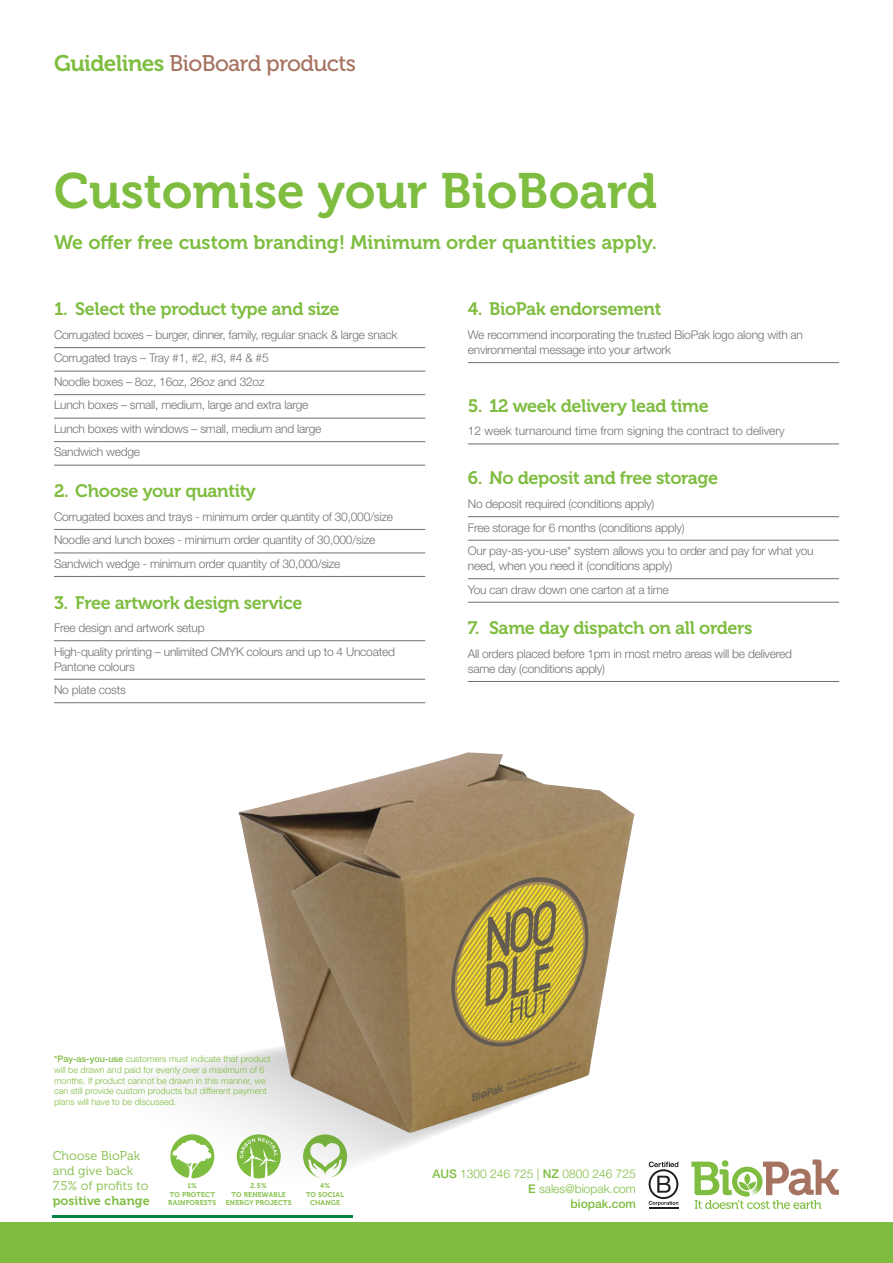
<style>
.page{position:relative;width:893px;height:1263px;background:#fff}
.page>*{position:absolute;margin:0;border:0;box-sizing:border-box;transform-origin:0 0}
.Page_header{font:49.5px "Museo 700";color:#7fbd41}
.t1{font:22.5px "Museo 500";letter-spacing:-.025em;color:#a67361}
.Dark_green_subheader{font:19.5px "Museo 700";color:#7fbd41}
.Sub_subheader{font:18px "Museo 700";letter-spacing:-.02em;color:#7fbd41}
.t2{font:12.6px/15.1px "Museo 300";letter-spacing:.01em;color:#7fbd41}
.t3{font:12.6px "Museo 700";letter-spacing:.01em;color:#7fbd41}
.Custom_branding_copy{font:300 12px/15px "Helvetica Neue LT Pro";letter-spacing:-.02em;color:#707171}
.t4{font:300 12px/15px "Helvetica Neue LT Pro";color:#7fbd41;text-align:right}
.Custom_branding_copy-2{font:300 12px "Helvetica Neue LT Pro";color:#707171}
.t5{font:300 9px/10.8px "Helvetica Neue LT Pro";color:#7fbd41}
.t6{font:6.9px/8.2px "Museo 700";letter-spacing:.03em;color:#7fbd41;text-align:center}
.s1{font-family:"Museo 700";color:#7fbd41}
.s2{font-weight:500}
</style>
<div class="page">
<div style="left:0;top:1222px;width:893px;height:41px;background:#7fbd41"></div>
<svg style="left:691px;top:1159px;width:148px;height:50px"></svg>
<hr style="left:649px;top:1207px;width:29px;height:2px;background:#231f20">
<svg style="left:649px;top:1161px;width:30px;height:45px"></svg>
<hr style="left:53px;top:1216px;width:300px;height:2px;background:#038445">
<hr style="left:54px;top:347px;width:371px;height:1px;background:#707171">
<hr style="left:54px;top:371px;width:371px;height:1px;background:#707171">
<hr style="left:54px;top:394px;width:371px;height:1px;background:#707171">
<hr style="left:54px;top:418px;width:371px;height:1px;background:#707171">
<hr style="left:54px;top:441px;width:371px;height:1px;background:#707171">
<hr style="left:54px;top:465px;width:371px;height:1px;background:#707171">
<hr style="left:54px;top:529px;width:371px;height:1px;background:#707171">
<hr style="left:54px;top:553px;width:371px;height:1px;background:#707171">
<hr style="left:54px;top:576px;width:371px;height:1px;background:#707171">
<hr style="left:54px;top:640px;width:371px;height:1px;background:#707171">
<hr style="left:54px;top:679px;width:371px;height:1px;background:#707171">
<hr style="left:54px;top:702px;width:371px;height:1px;background:#707171">
<hr style="left:468px;top:362px;width:371px;height:1px;background:#707171">
<hr style="left:468px;top:444px;width:371px;height:1px;background:#707171">
<hr style="left:468px;top:516px;width:371px;height:1px;background:#707171">
<hr style="left:468px;top:540px;width:371px;height:1px;background:#707171">
<hr style="left:468px;top:578px;width:371px;height:1px;background:#707171">
<hr style="left:468px;top:602px;width:371px;height:1px;background:#707171">
<hr style="left:468px;top:681px;width:371px;height:1px;background:#707171">
<svg style="left:156px;top:1055px;width:284px;height:124px"></svg>
<img style="left:238px;top:752px;width:397px;height:381px">
<h2 class="t1" style="left:54px;top:51px;width:303px"><span class="s1">Guidelines</span> BioBoard products</h2>
<p class="Page_header" style="left:54px;top:164px;width:605px">Customise your BioBoard</p>
<p class="Dark_green_subheader" style="left:54px;top:231px;width:605px">We offer free custom branding! Minimum order quantities apply.</p>
<p class="Sub_subheader" style="left:54px;top:299px;width:287px">1. Select the product type and size</p>
<p class="Custom_branding_copy" style="left:54px;top:327px;width:345px">Corrugated boxes – burger, dinner, family, regular snack &amp; large snack</p>
<p class="Custom_branding_copy" style="left:54px;top:350px;width:216px">Corrugated trays – Tray #1, #2, #3, #4 &amp; #5</p>
<p class="Custom_branding_copy" style="left:54px;top:374px;width:212px">Noodle boxes – 8oz, 16oz, 26oz and 32oz</p>
<p class="Custom_branding_copy" style="left:54px;top:397px;width:256px">Lunch boxes – small, medium, large and extra large</p>
<p class="Custom_branding_copy" style="left:54px;top:421px;width:269px">Lunch boxes with windows – small, medium and large</p>
<p class="Custom_branding_copy" style="left:54px;top:444px;width:88px">Sandwich wedge</p>
<p class="Sub_subheader" style="left:54px;top:481px;width:203px">2. Choose your quantity</p>
<p class="Custom_branding_copy" style="left:54px;top:509px;width:340px">Corrugated boxes and trays - minimum order quantity of 30,000/size</p>
<p class="Custom_branding_copy" style="left:54px;top:532px;width:323px">Noodle and lunch boxes - minimum order quantity of 30,000/size</p>
<p class="Custom_branding_copy" style="left:54px;top:556px;width:288px">Sandwich wedge - minimum order quantity of 30,000/size</p>
<p class="Sub_subheader" style="left:54px;top:592px;width:250px">3. Free artwork design service</p>
<p class="Custom_branding_copy" style="left:54px;top:620px;width:152px">Free design and artwork setup</p>
<p class="Custom_branding_copy" style="left:54px;top:643px;width:342px">High-quality printing – unlimited CMYK colours and up to 4 Uncoated<br>Pantone colours</p>
<p class="Custom_branding_copy" style="left:54px;top:682px;width:73px">No plate costs</p>
<p class="Sub_subheader" style="left:468px;top:299px;width:195px">4. BioPak endorsement</p>
<p class="Custom_branding_copy" style="left:468px;top:327px;width:337px">We recommend incorporating the trusted BioPak logo along with an environmental message into your artwork</p>
<p class="Sub_subheader" style="left:468px;top:395px;width:242px">5. 12 week delivery lead time</p>
<p class="Custom_branding_copy-2" style="left:468px;top:424px;width:318px">12 week turnaround time from signing the contract to delivery</p>
<p class="Sub_subheader" style="left:468px;top:468px;width:252px">6. No deposit and free storage</p>
<p class="Custom_branding_copy" style="left:468px;top:496px;width:188px">No deposit required (conditions apply)</p>
<p class="Custom_branding_copy" style="left:468px;top:519px;width:218px">Free storage for 6 months (conditions apply)</p>
<p class="Custom_branding_copy" style="left:468px;top:543px;width:347px">Our pay-as-you-use* system allows you to order and pay for what you need, when you need it (conditions apply)</p>
<p class="Custom_branding_copy" style="left:468px;top:581px;width:202px">You can draw down one carton at a time</p>
<p class="Sub_subheader" style="left:468px;top:618px;width:286px">7. Same day dispatch on all orders</p>
<p class="Custom_branding_copy" style="left:468px;top:646px;width:326px">All orders placed before 1pm in most metro areas will be delivered same day (conditions apply)</p>
<p class="t5" style="left:54px;top:1053px;width:218px"><span class="s2">*Pay-as-you-use</span> customers must indicate that product will be drawn and paid for evenly over a maximum of 6 months. If product cannot be drawn in this manner, we can still provide custom products but different payment plans will have to be discussed.</p>
<p class="t2" style="left:53px;top:1148px;width:97px">Choose BioPak and give back<br>7.5% of profits to</p>
<p class="t3" style="left:53px;top:1194px;width:99px">positive change</p>
<p class="t6" style="left:168px;top:1182px;width:49px">1%<br>TO PROTECT<br>RAINFORESTS</p>
<p class="t6" style="left:226px;top:1182px;width:67px">2.5%<br>TO RENEWABLE<br>ENERGY PROJECTS</p>
<p class="t6" style="left:306px;top:1182px;width:40px">4%<br>TO SOCIAL<br>CHANGE</p>
<p class="t4" style="left:432px;top:1166px;width:205px"><span class="s2">AUS</span> 1300 246 725 | <span class="s2">NZ</span> 0800 246 725<br><span class="s2">E</span> sales@biopak.com<br><span class="s2">biopak.com</span></p>
</div>
